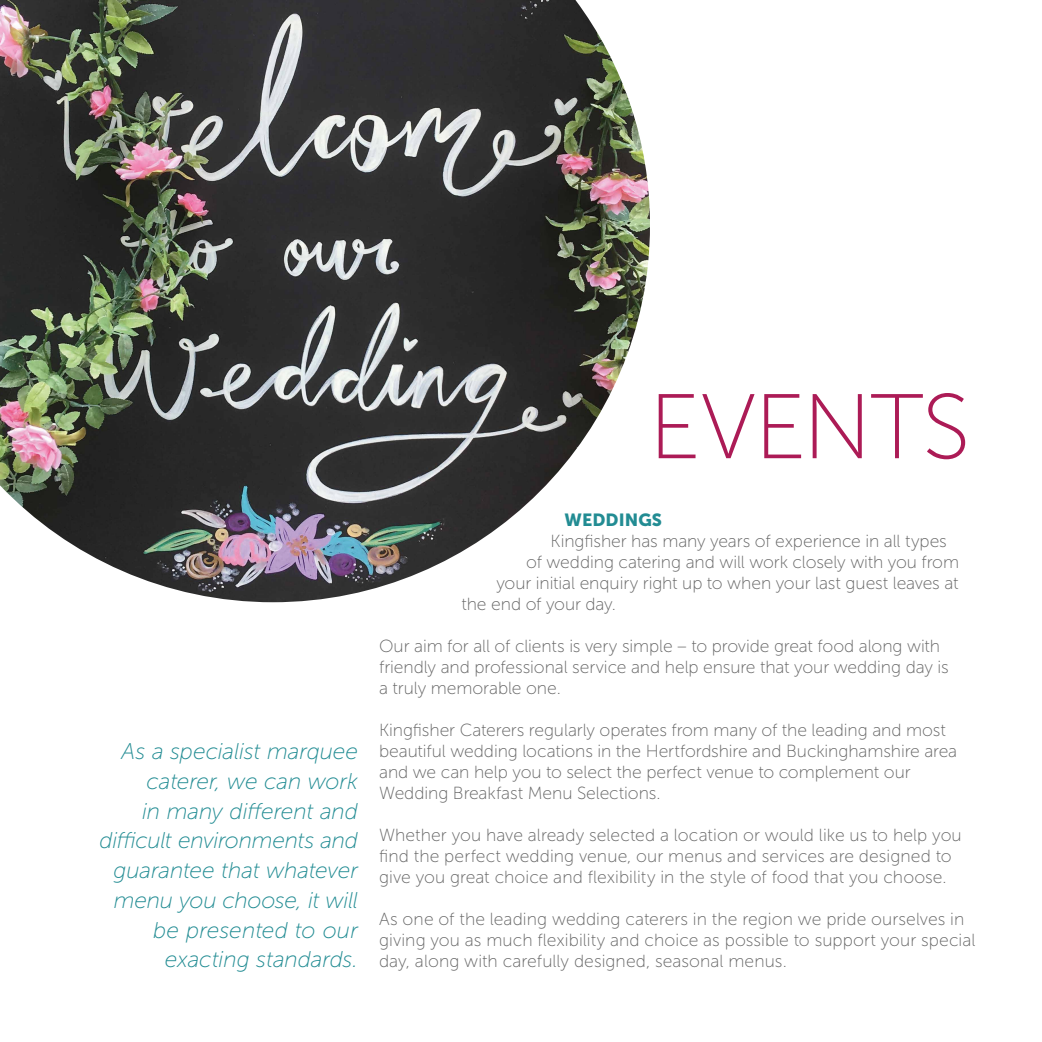
<style>
.page{position:relative;width:1042px;height:1042px;background:#fff}
.page>*{position:absolute;margin:0;border:0;box-sizing:border-box;transform-origin:0 0}
.t1{font:91.52px "Museo Sans 100";letter-spacing:-.02em;color:#ac1b56}
.t2{font:italic 22.75px/29.8px "Museo Sans 100";letter-spacing:-.01em;color:#228c93;text-align:right}
.t3{font:17.5px/21px "Museo Sans 100";letter-spacing:-.005em;color:#646464}
.t4{font:17.5px "Museo Sans 900";letter-spacing:.005em;color:#228c93}
</style>
<div class="page">
<img style="left:0;top:0;width:650px;height:602px">
<h1 class="t1" style="left:649px;top:378px;width:323px">EVENTS</h1>
<h2 class="t2" style="left:99px;top:736px;width:260px">As a specialist marquee caterer, we can work<br>in many different and difficult environments and guarantee that whatever menu you choose, it will be presented to our exacting standards.</h2>
<p class="t4" style="left:565px;top:510px;width:99px">WEDDINGS</p>
<p class="t3" style="left:551px;top:531px;width:398px">Kingfisher has many years of experience in all types</p>
<p class="t3" style="left:526px;top:552px;width:434px">of wedding catering and will work closely with you from</p>
<p class="t3" style="left:496px;top:573px;width:464px">your initial enquiry right up to when your last guest leaves at</p>
<p class="t3" style="left:461px;top:594px;width:156px">the end of your day.</p>
<p class="t3" style="left:379px;top:636px;width:571px">Our aim for all of clients is very simple – to provide great food along with friendly and professional service and help ensure that your wedding day is a truly memorable one.</p>
<p class="t3" style="left:379px;top:720px;width:579px">Kingfisher Caterers regularly operates from many of the leading and most beautiful wedding locations in the Hertfordshire and Buckinghamshire area and we can help you to select the perfect venue to complement our Wedding Breakfast Menu Selections.</p>
<p class="t3" style="left:379px;top:825px;width:584px">Whether you have already selected a location or would like us to help you find the perfect wedding venue, our menus and services are designed to give you great choice and flexibility in the style of food that you choose.</p>
<p class="t3" style="left:379px;top:909px;width:598px">As one of the leading wedding caterers in the region we pride ourselves in giving you as much flexibility and choice as possible to support your special day, along with carefully designed, seasonal menus.</p>
</div>
